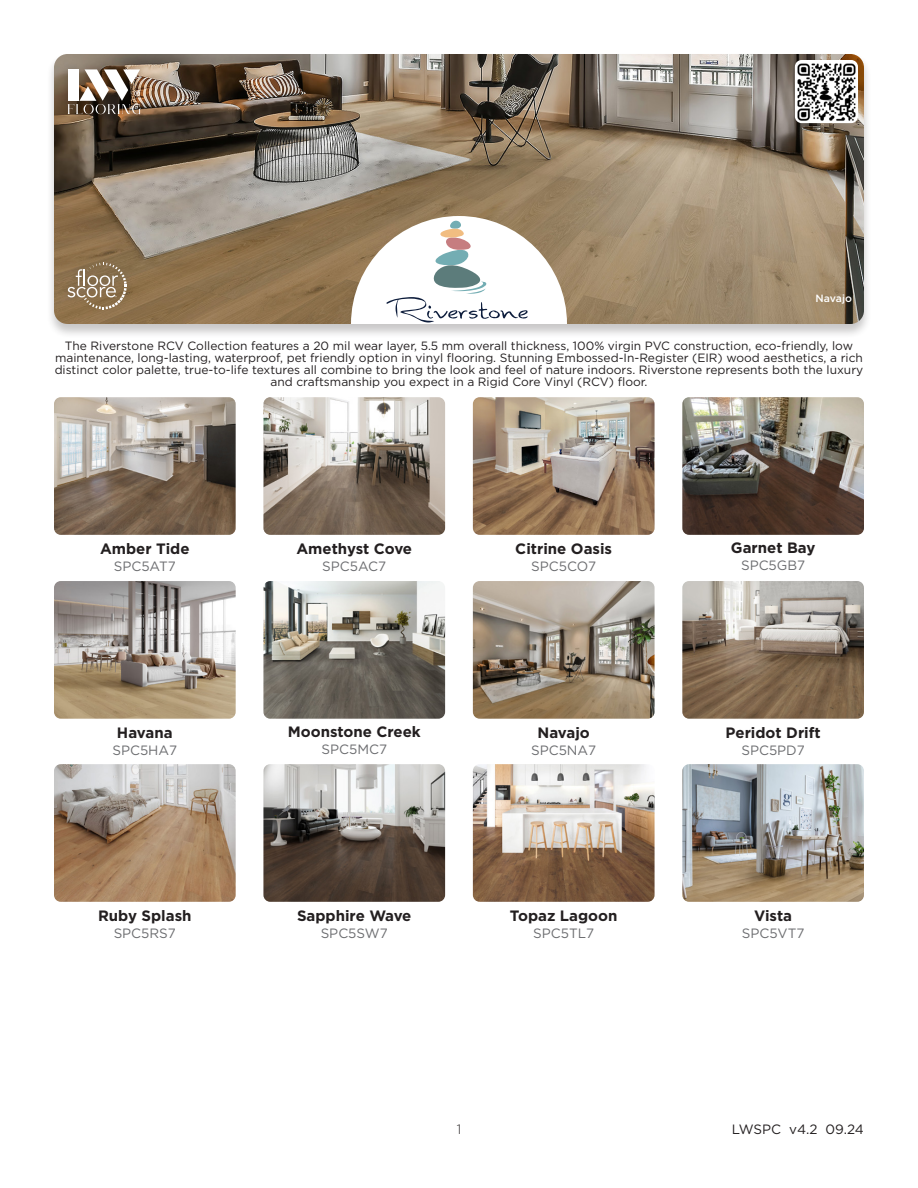
<style>
.page{position:relative;width:918px;height:1188px;background:#fff}
.page>*{position:absolute;margin:0;border:0;box-sizing:border-box;transform-origin:0 0}
.t1{font:700 15px "Gotham";color:#231f20}
.t2{font:13.5px "Gotham";color:#6c6d70}
.t3{font:13.5px "Gotham";color:#231f20}
.t4{font:300 13.5px "Gotham";color:#231f20}
.t5{font:12px/12px "Gotham";color:#231f20;text-align:center}
.t6{font:500 10.5px "Gotham";color:#fff}
</style>
<div class="page">
<div style="left:46px;top:52px;width:826px;height:287px;background:#231f20;opacity:.25"></div>
<img style="left:54px;top:54px;width:810px;height:270px">
<svg style="left:351px;top:216px;width:216px;height:108px"></svg>
<img style="left:54px;top:397px;width:182px;height:138px">
<img style="left:263px;top:397px;width:182px;height:138px">
<img style="left:473px;top:397px;width:182px;height:138px">
<img style="left:682px;top:397px;width:182px;height:138px">
<img style="left:263px;top:581px;width:182px;height:138px">
<img style="left:682px;top:581px;width:182px;height:138px">
<img style="left:54px;top:581px;width:182px;height:138px">
<img style="left:54px;top:764px;width:182px;height:138px">
<img style="left:473px;top:581px;width:182px;height:138px">
<img style="left:263px;top:764px;width:182px;height:138px">
<img style="left:682px;top:764px;width:182px;height:138px">
<img style="left:473px;top:764px;width:182px;height:138px">
<div style="left:61px;top:256px;width:73px;height:61px;background:#8d714c"></div>
<svg style="left:68px;top:263px;width:59px;height:46px"></svg>
<div style="left:60px;top:62px;width:88px;height:59px;background:#231f20;opacity:.25"></div>
<svg style="left:68px;top:69px;width:72px;height:45px"></svg>
<img style="left:795px;top:60px;width:63px;height:63px">
<p class="t6" style="left:816px;top:291px;width:38px">Navajo</p>
<p class="t5" style="left:55px;top:340px;width:810px">The Riverstone RCV Collection features a 20 mil wear layer, 5.5 mm overall thickness, 100% virgin PVC construction, eco-friendly, low maintenance, long-lasting, waterproof, pet friendly option in vinyl flooring. Stunning Embossed-In-Register (EIR) wood aesthetics, a rich distinct color palette, true-to-life textures all combine to bring the look and feel of nature indoors. Riverstone represents both the luxury and craftsmanship you expect in a Rigid Core Vinyl (RCV) floor.</p>
<p class="t1" style="left:100px;top:539px;width:91px">Amber Tide</p>
<p class="t2" style="left:114px;top:557px;width:64px">SPC5AT7</p>
<p class="t1" style="left:296px;top:539px;width:117px">Amethyst Cove</p>
<p class="t2" style="left:322px;top:557px;width:66px">SPC5AC7</p>
<p class="t1" style="left:515px;top:539px;width:98px">Citrine Oasis</p>
<p class="t2" style="left:531px;top:557px;width:67px">SPC5CO7</p>
<p class="t1" style="left:731px;top:538px;width:86px">Garnet Bay</p>
<p class="t2" style="left:741px;top:557px;width:66px">SPC5GB7</p>
<p class="t1" style="left:117px;top:723px;width:57px">Havana</p>
<p class="t2" style="left:112px;top:741px;width:66px">SPC5HA7</p>
<p class="t1" style="left:288px;top:722px;width:135px">Moonstone Creek</p>
<p class="t2" style="left:321px;top:740px;width:67px">SPC5MC7</p>
<p class="t1" style="left:538px;top:723px;width:54px">Navajo</p>
<p class="t2" style="left:531px;top:741px;width:67px">SPC5NA7</p>
<p class="t1" style="left:726px;top:723px;width:97px">Peridot Drift</p>
<p class="t2" style="left:741px;top:741px;width:65px">SPC5PD7</p>
<p class="t1" style="left:98px;top:906px;width:95px">Ruby Splash</p>
<p class="t2" style="left:114px;top:924px;width:64px">SPC5RS7</p>
<p class="t1" style="left:297px;top:906px;width:116px">Sapphire Wave</p>
<p class="t2" style="left:321px;top:924px;width:69px">SPC5SW7</p>
<p class="t1" style="left:510px;top:906px;width:109px">Topaz Lagoon</p>
<p class="t2" style="left:533px;top:924px;width:63px">SPC5TL7</p>
<p class="t1" style="left:754px;top:906px;width:39px">Vista</p>
<p class="t2" style="left:742px;top:924px;width:64px">SPC5VT7</p>
<p class="t4" style="left:457px;top:1121px;width:6px">1</p>
<p class="t3" style="left:732px;top:1121px;width:134px">LWSPC v4.2 09.24</p>
</div>
